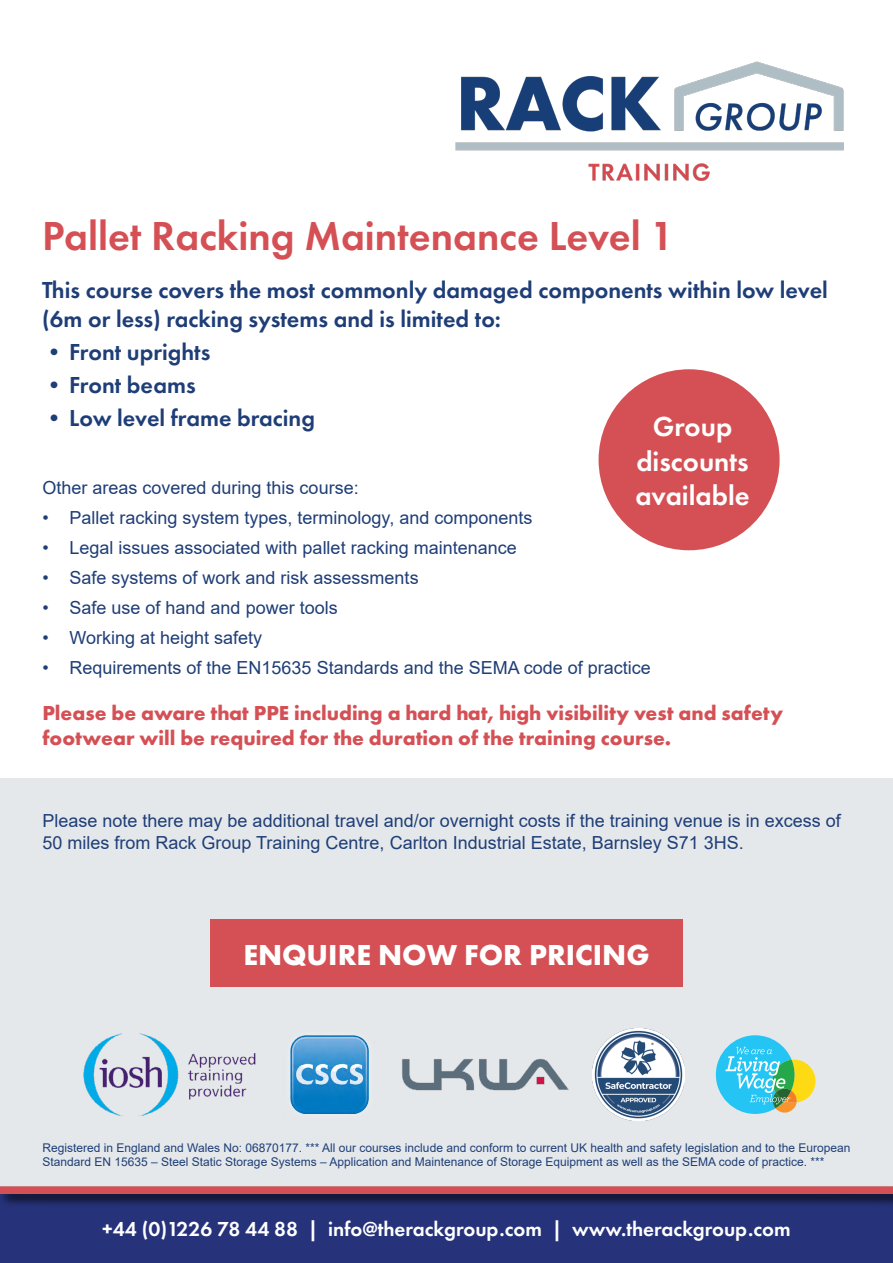
<style>
.page{position:relative;width:893px;height:1263px;background:#fff}
.page>*{position:absolute;margin:0;border:0;box-sizing:border-box;transform-origin:0 0}
.t1{font:600 42px "Futura PT";color:#d45055}
.t2{font:700 30px "Futura PT";color:#fff}
.t3{font:600 28.5px/34.2px "Futura PT";color:#fff;text-align:center}
.t4{font:600 24px/28.8px "Futura PT";color:#1f3e77}
.t5{font:700 21px/25.2px "Futura PT";color:#d45055}
.t6{font:600 21px "Futura PT";color:#fff}
.t7{font:18px/21.6px "Arial";color:#1f3e77}
.t8{font:12px/14.4px "Arial";color:#1f3e77}
</style>
<div class="page">
<div style="left:0;top:1208px;width:893px;height:55px;background:#26337a"></div>
<div style="left:0;top:1184px;width:893px;height:24px;background:#000;opacity:.75"></div>
<div style="left:0;top:1186px;width:893px;height:8px;background:#d45055"></div>
<div style="left:0;top:778px;width:893px;height:408px;background:#e4e8eb"></div>
<img style="left:455px;top:61px;width:389px;height:120px">
<div style="left:210px;top:919px;width:473px;height:68px;background:#d45055"></div>
<img style="left:290px;top:1035px;width:79px;height:79px">
<img style="left:83px;top:1033px;width:173px;height:83px">
<img style="left:402px;top:1059px;width:167px;height:32px">
<img style="left:593px;top:1029px;width:92px;height:91px">
<svg style="left:716px;top:1035px;width:99px;height:79px"></svg>
<div style="left:599px;top:369px;width:181px;height:181px;background:#d45055;border-radius:50%"></div>
<h1 class="t1" style="left:42px;top:210px;width:634px">Pallet Racking Maintenance Level 1</h1>
<h3 class="t4" style="left:42px;top:275px;width:787px">This course covers the most commonly damaged components within low level (6m or less) racking systems and is limited to:</h3>
<h3 class="t4" style="left:42px;top:337px;width:170px">•Front uprights</h3>
<h3 class="t4" style="left:42px;top:370px;width:155px">•Front beams</h3>
<h3 class="t4" style="left:42px;top:403px;width:274px">•Low level frame bracing</h3>
<h3 class="t3" style="left:635px;top:409px;width:116px">Group discounts available</h3>
<p class="t7" style="left:43px;top:476px;width:318px">Other areas covered during this course:</p>
<p class="t7" style="left:43px;top:506px;width:491px">• Pallet racking system types, terminology, and components</p>
<p class="t7" style="left:43px;top:537px;width:476px">• Legal issues associated with pallet racking maintenance</p>
<p class="t7" style="left:43px;top:567px;width:378px">• Safe systems of work and risk assessments</p>
<p class="t7" style="left:43px;top:597px;width:297px">• Safe use of hand and power tools</p>
<p class="t7" style="left:43px;top:627px;width:221px">• Working at height safety</p>
<p class="t7" style="left:43px;top:657px;width:610px">• Requirements of the EN15635 Standards and the SEMA code of practice</p>
<p class="t5" style="left:42px;top:700px;width:742px">Please be aware that PPE including a hard hat, high visibility vest and safety footwear will be required for the duration of the training course.</p>
<p class="t7" style="left:43px;top:810px;width:800px">Please note there may be additional travel and/or overnight costs if the training venue is in excess of<br>50 miles from Rack Group Training Centre, Carlton Industrial Estate, Barnsley S71 3HS.</p>
<h2 class="t2" style="left:243px;top:935px;width:408px">ENQUIRE NOW FOR PRICING</h2>
<p class="t8" style="left:43px;top:1140px;width:810px">Registered in England and Wales No: 06870177. *** All our courses include and conform to current UK health and safety legislation and to the European<br>Standard EN 15635 – Steel Static Storage Systems – Application and Maintenance of Storage Equipment as well as the SEMA code of practice. ***</p>
<p class="t6" style="left:102px;top:1215px;width:690px">+44 (0)1226 78 44 88 | info@therackgroup.com | www.therackgroup.com</p>
</div>
